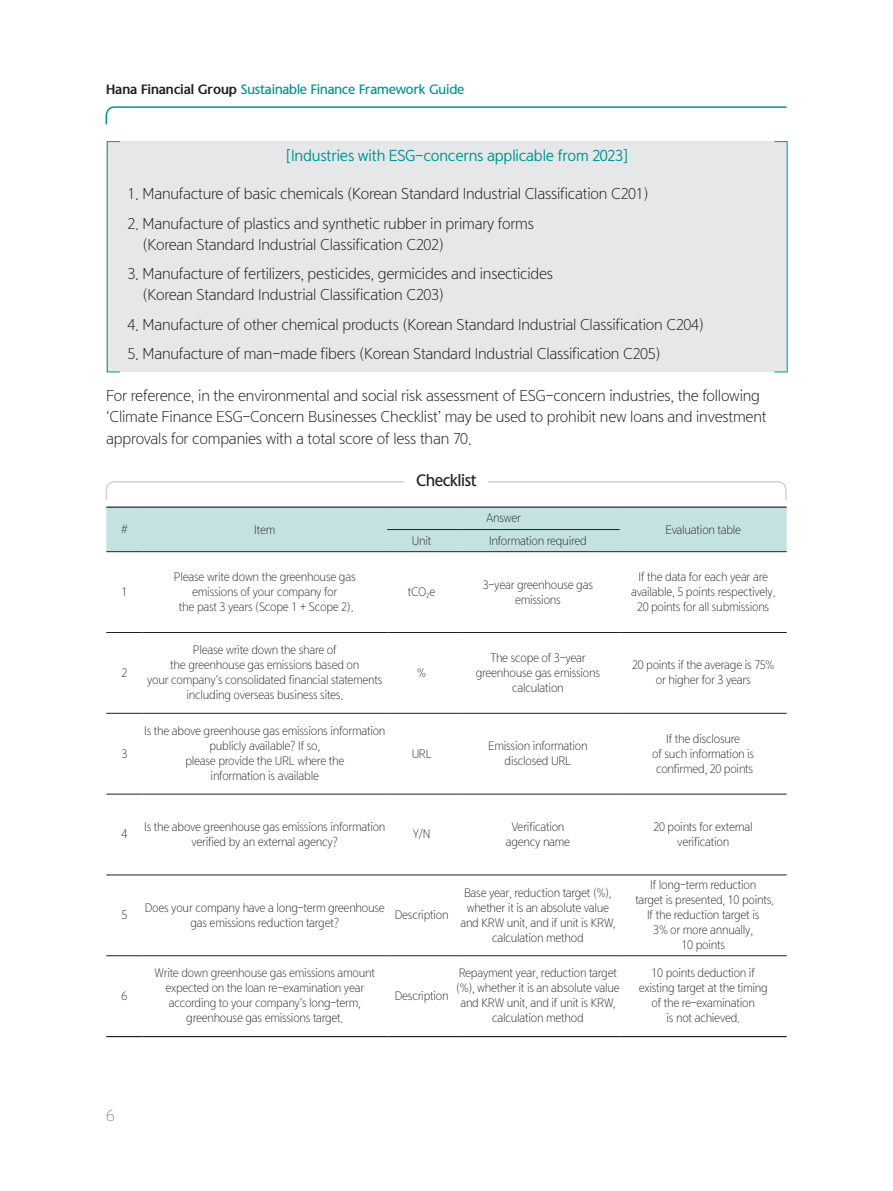
<style>
.page{position:relative;width:893px;height:1191px;background:#fff}
.page>*{position:absolute;margin:0;border:0;box-sizing:border-box;transform-origin:0 0}
.t1{font:16.5px "Hana M";letter-spacing:-.015em;color:#231f20;scale:.96 1}
.t2{font:15px "Hana Gothic Pro 715";color:#4b4c4d}
.t3{font:14.25px/21px "Hana Gothic Pro 735";letter-spacing:-.015em;color:#231f20;scale:.96 1}
.t4{font:14.25px "Hana Gothic Pro 755";letter-spacing:-.015em;color:#009591;scale:.96 1}
.t5{font:13.5px "Hana M";letter-spacing:-.01em;color:#009591}
.t6{font:11.25px/15px "Hana Gothic Pro 725";letter-spacing:-.02em;color:#231f20;text-align:center;scale:.91 1}
.s1{font-family:"Hana B";color:#231f20}
</style>
<div class="page">
<svg style="left:105px;top:106px;width:682px;height:19px"></svg>
<div style="left:106px;top:141px;width:681px;height:231px;background:#e6e7e9"></div>
<div style="left:107px;top:141px;width:13px;height:231px;border:1px solid #009591"></div>
<div style="left:106px;top:508px;width:681px;height:43px;background:#c4e2e2"></div>
<hr style="left:387px;top:529px;width:69px;height:1px;background:#231f20">
<hr style="left:456px;top:529px;width:164px;height:1px;background:#231f20">
<hr style="left:106px;top:551px;width:36px;height:1px;background:#231f20">
<hr style="left:142px;top:551px;width:245px;height:1px;background:#231f20">
<hr style="left:387px;top:551px;width:69px;height:1px;background:#231f20">
<hr style="left:456px;top:551px;width:164px;height:1px;background:#231f20">
<hr style="left:620px;top:551px;width:167px;height:1px;background:#231f20">
<hr style="left:106px;top:632px;width:36px;height:1px;background:#231f20">
<hr style="left:142px;top:632px;width:245px;height:1px;background:#231f20">
<hr style="left:387px;top:632px;width:69px;height:1px;background:#231f20">
<hr style="left:456px;top:632px;width:164px;height:1px;background:#231f20">
<hr style="left:620px;top:632px;width:167px;height:1px;background:#231f20">
<hr style="left:106px;top:713px;width:36px;height:1px;background:#231f20">
<hr style="left:142px;top:713px;width:245px;height:1px;background:#231f20">
<hr style="left:387px;top:713px;width:69px;height:1px;background:#231f20">
<hr style="left:456px;top:713px;width:164px;height:1px;background:#231f20">
<hr style="left:620px;top:713px;width:167px;height:1px;background:#231f20">
<hr style="left:106px;top:794px;width:36px;height:1px;background:#231f20">
<hr style="left:142px;top:794px;width:245px;height:1px;background:#231f20">
<hr style="left:387px;top:794px;width:69px;height:1px;background:#231f20">
<hr style="left:456px;top:794px;width:164px;height:1px;background:#231f20">
<hr style="left:620px;top:794px;width:167px;height:1px;background:#231f20">
<hr style="left:106px;top:874px;width:36px;height:1px;background:#231f20">
<hr style="left:142px;top:874px;width:245px;height:1px;background:#231f20">
<hr style="left:387px;top:874px;width:69px;height:1px;background:#231f20">
<hr style="left:456px;top:874px;width:164px;height:1px;background:#231f20">
<hr style="left:620px;top:874px;width:167px;height:1px;background:#231f20">
<hr style="left:106px;top:955px;width:36px;height:1px;background:#231f20">
<hr style="left:142px;top:955px;width:245px;height:1px;background:#231f20">
<hr style="left:387px;top:955px;width:69px;height:1px;background:#231f20">
<hr style="left:456px;top:955px;width:164px;height:1px;background:#231f20">
<hr style="left:620px;top:955px;width:167px;height:1px;background:#231f20">
<hr style="left:106px;top:506px;width:36px;height:2px;background:#231f20">
<hr style="left:142px;top:506px;width:245px;height:2px;background:#231f20">
<hr style="left:387px;top:506px;width:69px;height:2px;background:#231f20">
<hr style="left:456px;top:506px;width:164px;height:2px;background:#231f20">
<hr style="left:620px;top:506px;width:167px;height:2px;background:#231f20">
<hr style="left:106px;top:1036px;width:36px;height:1px;background:#231f20">
<hr style="left:142px;top:1036px;width:245px;height:1px;background:#231f20">
<hr style="left:387px;top:1036px;width:69px;height:1px;background:#231f20">
<hr style="left:456px;top:1036px;width:164px;height:1px;background:#231f20">
<hr style="left:620px;top:1036px;width:167px;height:1px;background:#231f20">
<svg style="left:105px;top:481px;width:300px;height:19px"></svg>
<svg style="left:488px;top:481px;width:299px;height:19px"></svg>
<p class="t5" style="left:106px;top:80px;width:360px"><span class="s1">Hana Financial Group</span> Sustainable Finance Framework Guide</p>
<p class="t4" style="left:286px;top:147px;width:358px">[Industries with ESG-concerns applicable from 2023]</p>
<p class="t3" style="left:128px;top:183px;width:544px">1. Manufacture of basic chemicals (Korean Standard Industrial Classification C201)</p>
<p class="t3" style="left:143px;top:213px;width:409px;text-indent:-15px">2. Manufacture of plastics and synthetic rubber in primary forms (Korean Standard Industrial Classification C202)</p>
<p class="t3" style="left:143px;top:263px;width:429px;text-indent:-15px">3. Manufacture of fertilizers, pesticides, germicides and insecticides (Korean Standard Industrial Classification C203)</p>
<p class="t3" style="left:128px;top:314px;width:602px">4. Manufacture of other chemical products (Korean Standard Industrial Classification C204)</p>
<p class="t3" style="left:128px;top:343px;width:557px">5. Manufacture of man-made fibers (Korean Standard Industrial Classification C205)</p>
<p class="t3" style="left:106px;top:385px;width:683px">For reference, in the environmental and social risk assessment of ESG-concern industries, the following</p>
<p class="t3" style="left:106px;top:406px;width:689px;line-height:21.8px">‘Climate Finance ESG-Concern Businesses Checklist’ may be used to prohibit new loans and investment approvals for companies with a total score of less than 70.</p>
<p class="t1" style="left:416px;top:470px;width:65px">Checklist</p>
<p class="t6" style="left:121px;top:522px;width:9px">#</p>
<p class="t6" style="left:254px;top:522px;width:25px">Item</p>
<p class="t6" style="left:486px;top:511px;width:40px">Answer</p>
<p class="t6" style="left:665px;top:522px;width:85px">Evaluation table</p>
<p class="t6" style="left:412px;top:533px;width:23px">Unit</p>
<p class="t6" style="left:489px;top:533px;width:109px">Information required</p>
<p class="t6" style="left:121px;top:584px;width:8px">1</p>
<p class="t6" style="left:121px;top:665px;width:8px">2</p>
<p class="t6" style="left:121px;top:746px;width:8px">3</p>
<p class="t6" style="left:174px;top:569px;width:201px">Please write down the greenhouse gas</p>
<p class="t6" style="left:192px;top:584px;width:161px">emissions of your company for</p>
<p class="t6" style="left:179px;top:599px;width:193px">the past 3 years (Scope 1 + Scope 2).</p>
<p class="t6" style="left:193px;top:643px;width:159px">Please write down the share of</p>
<p class="t6" style="left:170px;top:658px;width:209px">the greenhouse gas emissions based on</p>
<p class="t6" style="left:147px;top:673px;width:260px">your company’s consolidated financial statements including overseas business sites.</p>
<p class="t6" style="left:144px;top:723px;width:267px">Is the above greenhouse gas emissions information publicly available? If so,</p>
<p class="t6" style="left:185px;top:753px;width:176px">please provide the URL where the</p>
<p class="t6" style="left:211px;top:768px;width:121px">information is available</p>
<p class="t6" style="left:408px;top:584px;width:32px">tCO<sub>2</sub>e</p>
<p class="t6" style="left:417px;top:665px;width:11px">%</p>
<p class="t6" style="left:483px;top:577px;width:123px">3-year greenhouse gas</p>
<p class="t6" style="left:515px;top:592px;width:52px">emissions</p>
<p class="t6" style="left:631px;top:569px;width:160px">If the data for each year are available, 5 points respectively.</p>
<p class="t6" style="left:637px;top:599px;width:147px">20 points for all submissions</p>
<p class="t6" style="left:490px;top:650px;width:106px">The scope of 3-year</p>
<p class="t6" style="left:476px;top:665px;width:138px">greenhouse gas emissions calculation</p>
<p class="t6" style="left:632px;top:658px;width:157px">20 points if the average is 75% or higher for 3 years</p>
<p class="t6" style="left:412px;top:746px;width:23px">URL</p>
<p class="t6" style="left:488px;top:738px;width:111px">Emission information disclosed URL</p>
<p class="t6" style="left:666px;top:731px;width:83px">If the disclosure</p>
<p class="t6" style="left:652px;top:746px;width:114px">of such information is</p>
<p class="t6" style="left:656px;top:761px;width:108px">confirmed, 20 points</p>
<p class="t6" style="left:121px;top:827px;width:8px">4</p>
<p class="t6" style="left:144px;top:819px;width:267px">Is the above greenhouse gas emissions information verified by an external agency?</p>
<p class="t6" style="left:413px;top:827px;width:21px">Y/N</p>
<p class="t6" style="left:511px;top:819px;width:60px">Verification</p>
<p class="t6" style="left:506px;top:834px;width:72px">agency name</p>
<p class="t6" style="left:654px;top:819px;width:110px">20 points for external verification</p>
<p class="t6" style="left:121px;top:907px;width:8px">5</p>
<p class="t6" style="left:145px;top:900px;width:265px">Does your company have a long-term greenhouse gas emissions reduction target?</p>
<p class="t6" style="left:395px;top:907px;width:61px">Description</p>
<p class="t6" style="left:121px;top:988px;width:8px">6</p>
<p class="t6" style="left:155px;top:966px;width:244px">Write down greenhouse gas emissions amount expected on the loan re-examination year according to your company’s long-term, greenhouse gas emissions target.</p>
<p class="t6" style="left:395px;top:988px;width:61px">Description</p>
<p class="t6" style="left:460px;top:885px;width:172px">Base year, reduction target (%), whether it is an absolute value and KRW unit, and if unit is KRW, calculation method</p>
<p class="t6" style="left:650px;top:877px;width:118px">If long-term reduction</p>
<p class="t6" style="left:635px;top:892px;width:154px">target is presented, 10 points.</p>
<p class="t6" style="left:647px;top:907px;width:125px">If the reduction target is</p>
<p class="t6" style="left:653px;top:922px;width:111px">3% or more annually,</p>
<p class="t6" style="left:681px;top:937px;width:49px">10 points</p>
<p class="t6" style="left:456px;top:966px;width:181px">Repayment year, reduction target (%), whether it is an absolute value and KRW unit, and if unit is KRW, calculation method</p>
<p class="t6" style="left:652px;top:966px;width:115px">10 points deduction if</p>
<p class="t6" style="left:639px;top:981px;width:143px">existing target at the timing of the re-examination<br>is not achieved.</p>
<h2 class="t2" style="left:106px;top:1106px;width:10px">6</h2>
</div>
